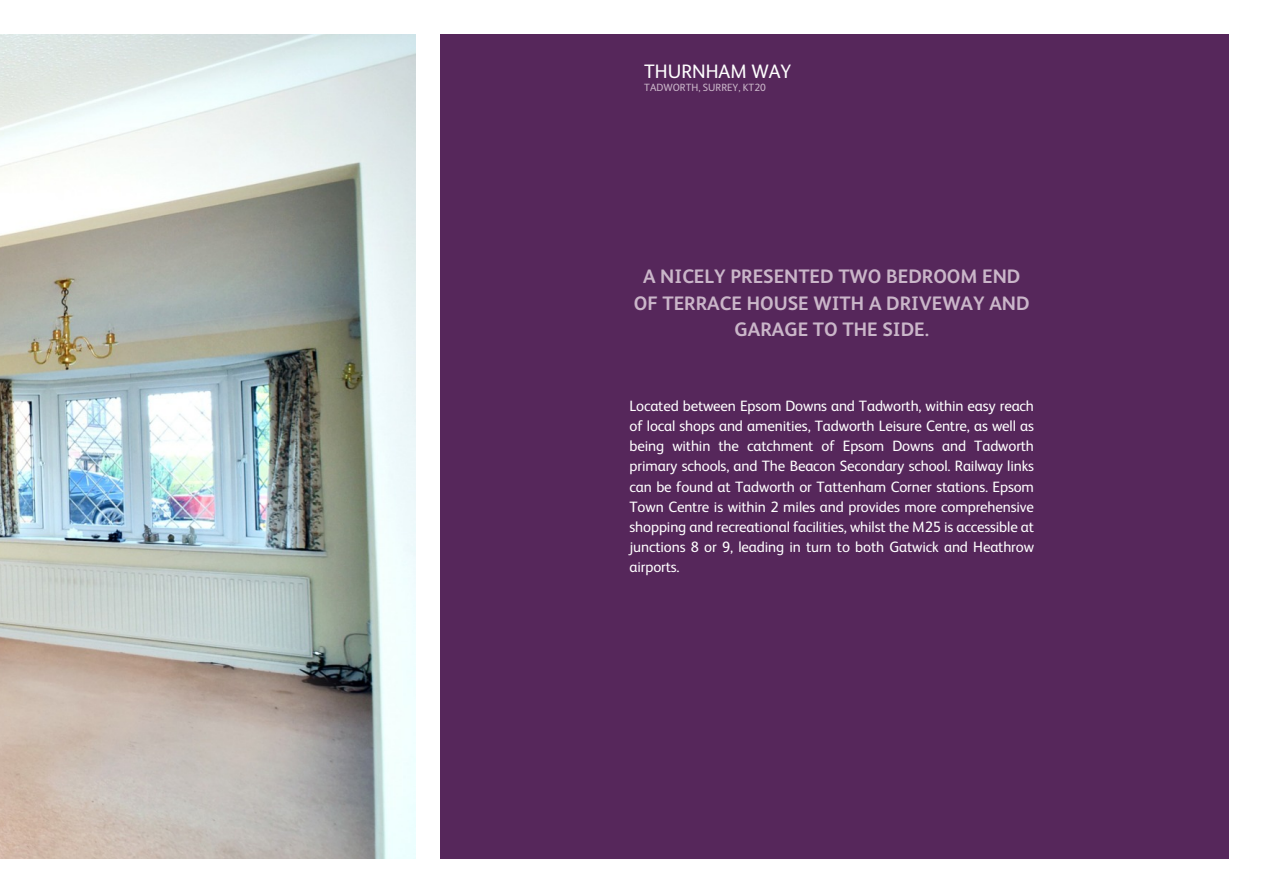
<style>
.page{position:relative;width:1263px;height:893px;background:#fff}
.page>*{position:absolute;margin:0;border:0;box-sizing:border-box;transform-origin:0 0}
.t1{font:700 19.5px/26.4px "FS Albert";color:#cab6c9;text-align:center}
.t2{font:19.5px "FS Albert";color:#fefefe}
.t3{font:15px/20.2px "FS Albert";letter-spacing:-.01em;color:#fff;text-align:justify}
.t4{font:10.5px "FS Albert";color:#cab6c9}
</style>
<div class="page">
<img style="left:0;top:34px;width:415px;height:825px">
<div style="left:441px;top:35px;width:788px;height:824px;background:#56275b"></div>
<h1 class="t2" style="left:644px;top:63px;width:149px">THURNHAM WAY</h1>
<p class="t4" style="left:644px;top:83px;width:123px">TADWORTH, SURREY, KT20</p>
<h1 class="t1" style="left:634px;top:265px;width:397px">A NICELY PRESENTED TWO BEDROOM END<br>OF TERRACE HOUSE WITH A DRIVEWAY AND<br>GARAGE TO THE SIDE.</h1>
<p class="t3" style="left:629px;top:397px;width:406px">Located between Epsom Downs and Tadworth, within easy reach of local shops and amenities, Tadworth Leisure Centre, as well as being within the catchment of Epsom Downs and Tadworth primary schools, and The Beacon Secondary school. Railway links can be found at Tadworth or Tattenham Corner stations. Epsom Town Centre is within 2 miles and provides more comprehensive shopping and recreational facilities, whilst the M25 is accessible at junctions 8 or 9, leading in turn to both Gatwick and Heathrow airports.</p>
</div>
